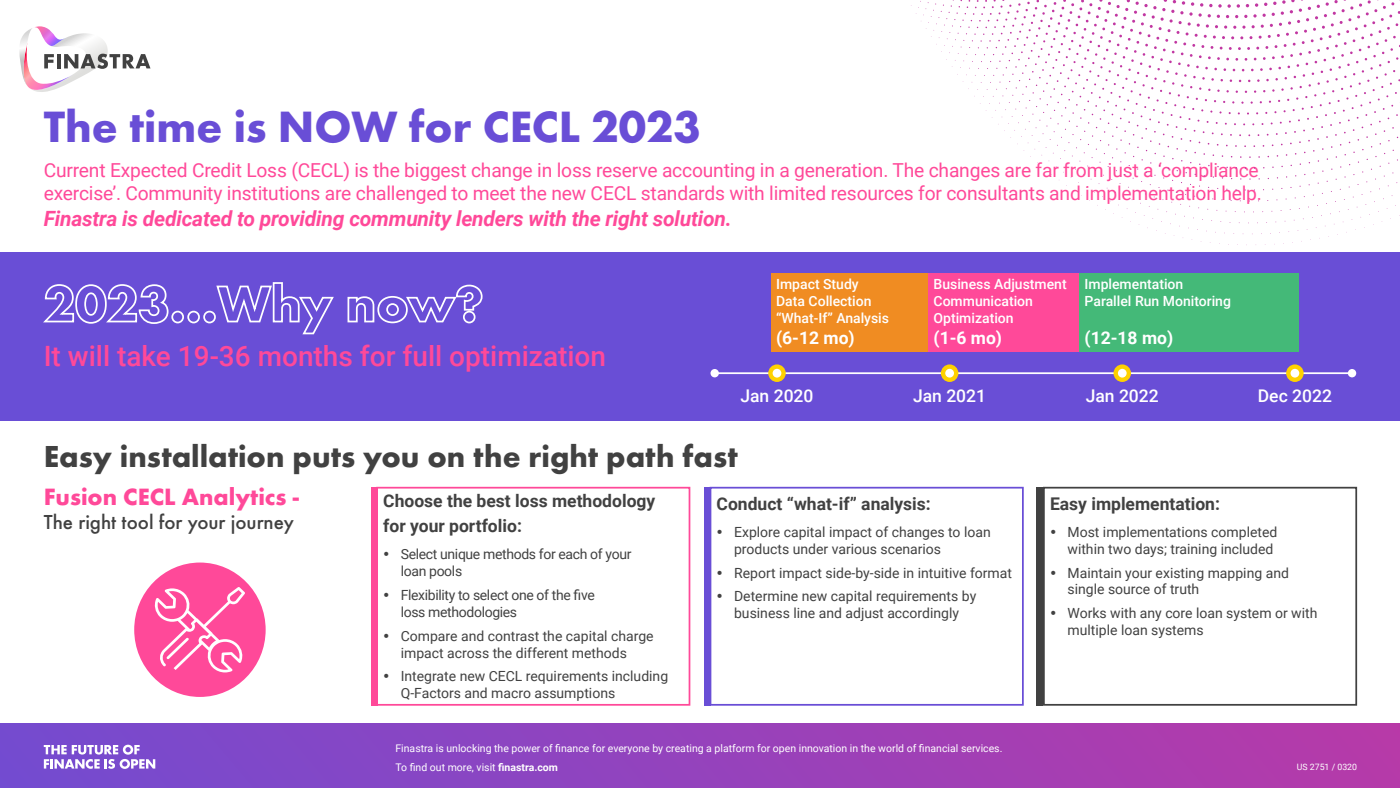
<style>
.page{position:relative;width:1400px;height:788px;background:#fff}
.page>*{position:absolute;margin:0;border:0;box-sizing:border-box;transform-origin:0 0}
.t1{font:700 45.5px "Futura EF";color:#694ed6}
.t2{font:700 31.5px "Futura EF";color:#414141}
.t3{font:500 28px "Roboto";color:#ff4999}
.t4{font:700 24.5px "Futura EF";color:#ff4999}
.t5{font:italic 700 21px "Roboto";letter-spacing:-.01em;color:#ff4999}
.t6{font:500 21px "Futura EF";color:#414141}
.t7{font:19.25px/23.1px "Roboto";letter-spacing:-.01em;color:#ff4999}
.t8{font:700 17.5px/25.2px "Roboto";color:#414141}
.t9{font:500 17.5px "Roboto";color:#fff}
.t10{font:700 17.5px "Roboto";color:#fff}
.t11{font:14px/16.8px "Roboto";color:#414141}
.t12{font:500 14px/16.8px "Roboto";color:#fff}
.t13{font:14px/16.8px "Roboto";letter-spacing:-.025em;color:#414141}
.t14{font:10.5px/19.6px "Roboto";color:#fff}
.t15{font:8.75px "Roboto";color:#fff}
.s1{font-weight:700}
</style>
<div class="page">
<div style="left:134px;top:562px;width:132px;height:135px;background:#ff4999;border-radius:50%"></div>
<div style="left:0;top:723px;width:1400px;height:65px;background:linear-gradient(to right,#734bd0,#b73aa8)"></div>
<div style="left:0;top:252px;width:1400px;height:168px;background:#694ed6"></div>
<svg style="left:43px;top:282px;width:291px;height:53px"></svg>
<svg style="left:347px;top:284px;width:136px;height:40px"></svg>
<div style="left:376px;top:486px;width:314px;height:219px;border:2px solid #ff4999"></div>
<div style="left:710px;top:486px;width:314px;height:219px;border:2px solid #694ed6"></div>
<div style="left:1043px;top:486px;width:314px;height:219px;border:2px solid #414141"></div>
<hr style="left:715px;top:372px;width:637px;height:2px;background:#fff">
<div style="left:710px;top:369px;width:9px;height:8px;background:#fff;border-radius:50%"></div>
<div style="left:1348px;top:369px;width:8px;height:8px;background:#fff;border-radius:50%"></div>
<svg style="left:768px;top:364px;width:18px;height:18px"></svg>
<div style="left:941px;top:364px;width:17px;height:18px;background:#fed100;border-radius:50%"></div>
<div style="left:1114px;top:364px;width:17px;height:18px;background:#fed100;border-radius:50%"></div>
<svg style="left:1286px;top:364px;width:18px;height:18px"></svg>
<div style="left:771px;top:273px;width:173px;height:79px;background:#f08c22"></div>
<div style="left:928px;top:273px;width:173px;height:79px;background:#ff4999"></div>
<div style="left:1079px;top:273px;width:220px;height:79px;background:#44b978"></div>
<div style="left:773px;top:369px;width:8px;height:8px;background:#fff;border-radius:50%"></div>
<div style="left:945px;top:369px;width:9px;height:8px;background:#fff;border-radius:50%"></div>
<div style="left:1118px;top:369px;width:9px;height:8px;background:#fff;border-radius:50%"></div>
<div style="left:1291px;top:369px;width:8px;height:8px;background:#fff;border-radius:50%"></div>
<div style="left:371px;top:486px;width:6px;height:219px;background:#ff4999"></div>
<div style="left:705px;top:486px;width:6px;height:219px;background:#694ed6"></div>
<div style="left:1037px;top:486px;width:6px;height:219px;background:#414141"></div>
<svg style="left:19px;top:26px;width:131px;height:66px"></svg>
<svg style="left:154px;top:587px;width:91px;height:85px"></svg>
<svg style="left:911px;top:0;width:489px;height:245px"></svg>
<svg style="left:44px;top:744px;width:111px;height:24px"></svg>
<h1 class="t1" style="left:44px;top:100px;width:659px">The time is NOW for CECL 2023</h1>
<p class="t7" style="left:44px;top:158px;width:1220px">Current Expected Credit Loss (CECL) is the biggest change in loss reserve accounting in a generation. The changes are far from just a ‘compliance exercise’. Community institutions are challenged to meet the new CECL standards with limited resources for consultants and implementation help.</p>
<h3 class="t5" style="left:44px;top:203px;width:690px">Finastra is dedicated to providing community lenders with the right solution.</h3>
<h3 class="t3" style="left:44px;top:336px;width:564px">It will take 19-36 months for full optimization</h3>
<p class="t12" style="left:776px;top:275px;width:114px">Impact Study<br>Data Collection “What-If” Analysis</p>
<p class="t10" style="left:776px;top:325px;width:80px">(6-12 mo)</p>
<p class="t12" style="left:934px;top:275px;width:135px">Business Adjustment<br>Communication<br>Optimization</p>
<p class="t10" style="left:934px;top:325px;width:70px">(1-6 mo)</p>
<p class="t12" style="left:1085px;top:275px;width:148px">Implementation<br>Parallel Run Monitoring</p>
<p class="t10" style="left:1085px;top:326px;width:90px">(12-18 mo)</p>
<p class="t9" style="left:740px;top:383px;width:75px">Jan 2020</p>
<p class="t9" style="left:913px;top:383px;width:75px">Jan 2021</p>
<p class="t9" style="left:1086px;top:383px;width:75px">Jan 2022</p>
<p class="t9" style="left:1258px;top:383px;width:76px">Dec 2022</p>
<h2 class="t2" style="left:44px;top:437px;width:696px">Easy installation puts you on the right path fast</h2>
<h3 class="t4" style="left:44px;top:482px;width:257px">Fusion CECL Analytics -</h3>
<h3 class="t6" style="left:44px;top:510px;width:252px">The right tool for your journey</h3>
<p class="t8" style="left:383px;top:487px;width:274px">Choose the best loss methodology for your portfolio:</p>
<p class="t13" style="left:401px;top:545px;width:232px;text-indent:-18px">• Select unique methods for each of your loan pools</p>
<p class="t13" style="left:401px;top:586px;width:196px;text-indent:-18px">• Flexibility to select one of the five loss methodologies</p>
<p class="t11" style="left:401px;top:626px;width:254px;text-indent:-18px">• Compare and contrast the capital charge impact across the different methods</p>
<p class="t11" style="left:401px;top:667px;width:269px;text-indent:-18px">• Integrate new CECL requirements including<br>Q-Factors and macro assumptions</p>
<p class="t8" style="left:717px;top:490px;width:216px">Conduct “what-if” analysis:</p>
<p class="t11" style="left:734px;top:523px;width:258px;text-indent:-18px">• Explore capital impact of changes to loan products under various scenarios</p>
<p class="t11" style="left:717px;top:563px;width:297px">• Report impact side-by-side in intuitive format</p>
<p class="t11" style="left:717px;top:587px;width:261px;text-align:center">• Determine new capital requirements by business line and adjust accordingly</p>
<p class="t14" style="left:396px;top:737px;width:608px">Finastra is unlocking the power of finance for everyone by creating a platform for open innovation in the world of financial services.<br>To find out more, visit <span class="s1">finastra.com</span></p>
<p class="t8" style="left:1050px;top:490px;width:172px">Easy implementation:</p>
<p class="t11" style="left:1050px;top:523px;width:229px;text-align:right">• Most implementations completed within two days; training included</p>
<p class="t11" style="left:1068px;top:563px;width:223px;text-indent:-18px">• Maintain your existing mapping and single source of truth</p>
<p class="t11" style="left:1068px;top:604px;width:252px;text-indent:-18px">• Works with any core loan system or with multiple loan systems</p>
<p class="t15" style="left:1297px;top:760px;width:62px">US 2751 / 0320</p>
</div>
